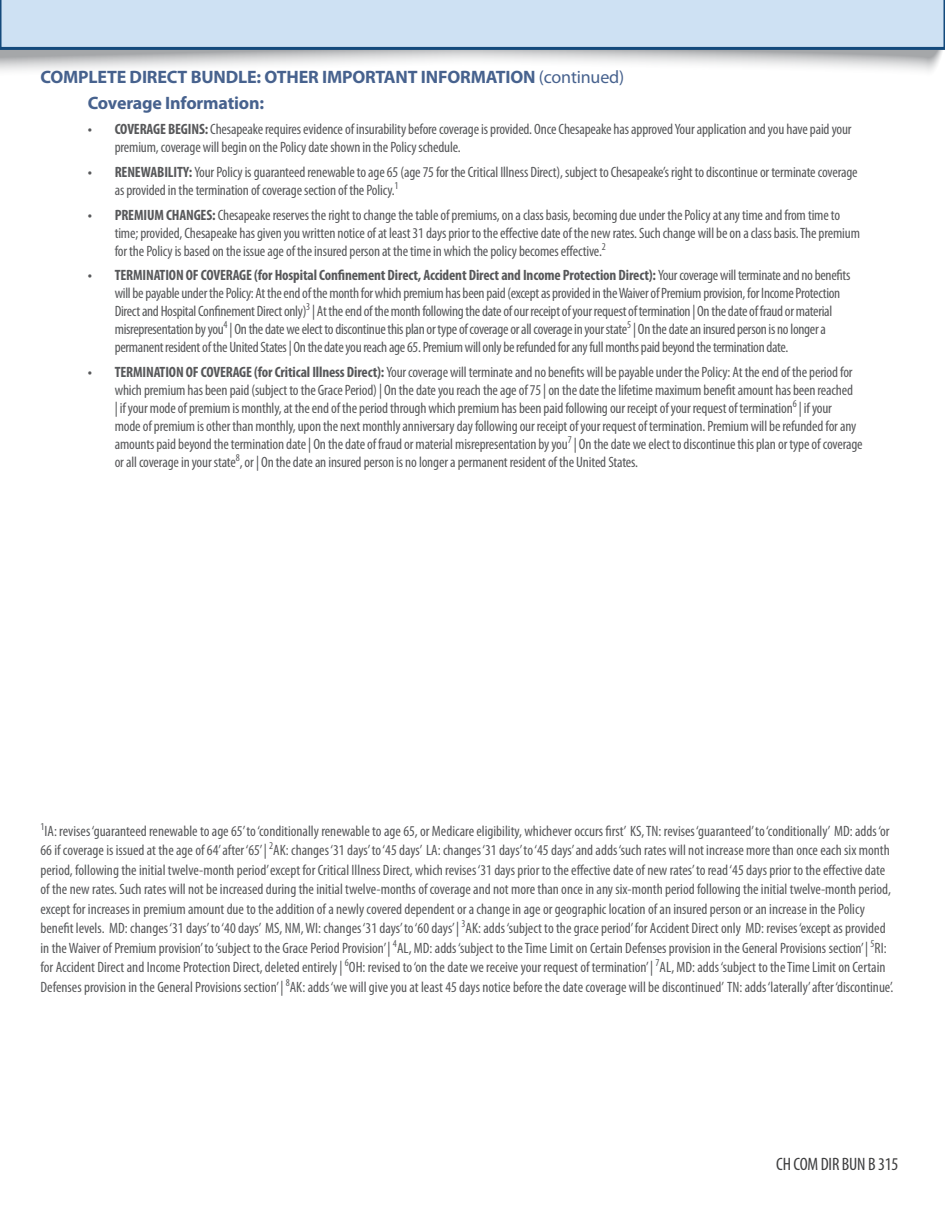
<style>
.page{position:relative;width:945px;height:1215px;background:#fff}
.page>*{position:absolute;margin:0;border:0;box-sizing:border-box;transform-origin:0 0}
.t1{font:700 18px "Myriad Pro";letter-spacing:-.01em;color:#47628e}
.t2{font:condensed 18px "Myriad Pro";letter-spacing:-.01em;color:#3e3e3f}
.t3{font:condensed 15px/18px "Myriad Pro";letter-spacing:-.01em;color:#57585a}
.s1{font-weight:400}
.s2{font-weight:700}
</style>
<div class="page">
<svg style="left:0;top:50px;width:943px;height:22px"></svg>
<svg style="left:0;top:0;width:945px;height:50px;background:#c2d7eb"></svg>
<p class="t1" style="left:40px;top:65px;width:585px">COMPLETE DIRECT BUNDLE: OTHER IMPORTANT INFORMATION <span class="s1">(continued)</span></p>
<p class="t1" style="left:88px;top:91px;width:178px">Coverage Information:</p>
<p class="t3" style="left:115px;top:120px;width:738px;text-indent:-27px"><span class="s2">• COVERAGE BEGINS:</span> Chesapeake requires evidence of insurability before coverage is provided. Once Chesapeake has approved Your application and you have paid your premium, coverage will begin on the Policy date shown in the Policy schedule.</p>
<p class="t3" style="left:115px;top:163px;width:745px;text-indent:-27px"><span class="s2">• RENEWABILITY:</span> Your Policy is guaranteed renewable to age 65 (age 75 for the Critical Illness Direct), subject to Chesapeake’s right to discontinue or terminate coverage as provided in the termination of coverage section of the Policy.<sup>1</sup></p>
<p class="t3" style="left:115px;top:205px;width:747px;text-indent:-27px"><span class="s2">• PREMIUM CHANGES:</span> Chesapeake reserves the right to change the table of premiums, on a class basis, becoming due under the Policy at any time and from time to time; provided, Chesapeake has given you written notice of at least 31 days prior to the effective date of the new rates. Such change will be on a class basis. The premium for the Policy is based on the issue age of the insured person at the time in which the policy becomes effective.<sup>2</sup></p>
<p class="t3" style="left:115px;top:266px;width:737px;text-indent:-27px"><span class="s2">• TERMINATION OF COVERAGE (for Hospital Confinement Direct, Accident Direct and Income Protection Direct):</span> Your coverage will terminate and no benefits will be payable under the Policy: At the end of the month for which premium has been paid (except as provided in the Waiver of Premium provision, for Income Protection Direct and Hospital Confinement Direct only)<sup>3</sup> | At the end of the month following the date of our receipt of your request of termination | On the date of fraud or material misrepresentation by you<sup>4</sup> | On the date we elect to discontinue this plan or type of coverage or all coverage in your state<sup>5</sup> | On the date an insured person is no longer a permanent resident of the United States | On the date you reach age 65. Premium will only be refunded for any full months paid beyond the termination date.</p>
<p class="t3" style="left:115px;top:363px;width:750px;text-indent:-27px"><span class="s2">• TERMINATION OF COVERAGE (for Critical Illness Direct):</span> Your coverage will terminate and no benefits will be payable under the Policy: At the end of the period for which premium has been paid (subject to the Grace Period) | On the date you reach the age of 75 | on the date the lifetime maximum benefit amount has been reached<br>| if your mode of premium is monthly, at the end of the period through which premium has been paid following our receipt of your request of termination<sup>6</sup> | if your<br>mode of premium is other than monthly, upon the next monthly anniversary day following our receipt of your request of termination. Premium will be refunded for any amounts paid beyond the termination date | On the date of fraud or material misrepresentation by you<sup>7</sup> | On the date we elect to discontinue this plan or type of coverage or all coverage in your state<sup>8</sup>, or | On the date an insured person is no longer a permanent resident of the United States.</p>
<p class="t3" style="left:40px;top:821px;width:855px;line-height:19.5px"><sup>1</sup>IA: revises ‘guaranteed renewable to age 65’ to ‘conditionally renewable to age 65, or Medicare eligibility, whichever occurs first’ KS, TN: revises ‘guaranteed’ to ‘conditionally’ MD: adds ‘or 66 if coverage is issued at the age of 64’ after ‘65’ | <sup>2</sup>AK: changes ‘31 days’ to ‘45 days’ LA: changes ‘31 days’ to ‘45 days’ and adds ‘such rates will not increase more than once each six month period, following the initial twelve-month period’ except for Critical Illness Direct, which revises ‘31 days prior to the effective date of new rates’ to read ‘45 days prior to the effective date of the new rates. Such rates will not be increased during the initial twelve-months of coverage and not more than once in any six-month period following the initial twelve-month period, except for increases in premium amount due to the addition of a newly covered dependent or a change in age or geographic location of an insured person or an increase in the Policy benefit levels. MD: changes ‘31 days’ to ‘40 days’ MS, NM, WI: changes ‘31 days’ to ‘60 days’ | <sup>3</sup>AK: adds ‘subject to the grace period’ for Accident Direct only MD: revises ‘except as provided in the Waiver of Premium provision’ to ‘subject to the Grace Period Provision’ | <sup>4</sup>AL, MD: adds ‘subject to the Time Limit on Certain Defenses provision in the General Provisions section’ | <sup>5</sup>RI: for Accident Direct and Income Protection Direct, deleted entirely | <sup>6</sup>OH: revised to ‘on the date we receive your request of termination’ | <sup>7</sup>AL, MD: adds ‘subject to the Time Limit on Certain Defenses provision in the General Provisions section’ | <sup>8</sup>AK: adds ‘we will give you at least 45 days notice before the date coverage will be discontinued’ TN: adds ‘laterally’ after ‘discontinue’.</p>
<p class="t2" style="left:776px;top:1153px;width:124px">CH COM DIR BUN B 315</p>
</div>
